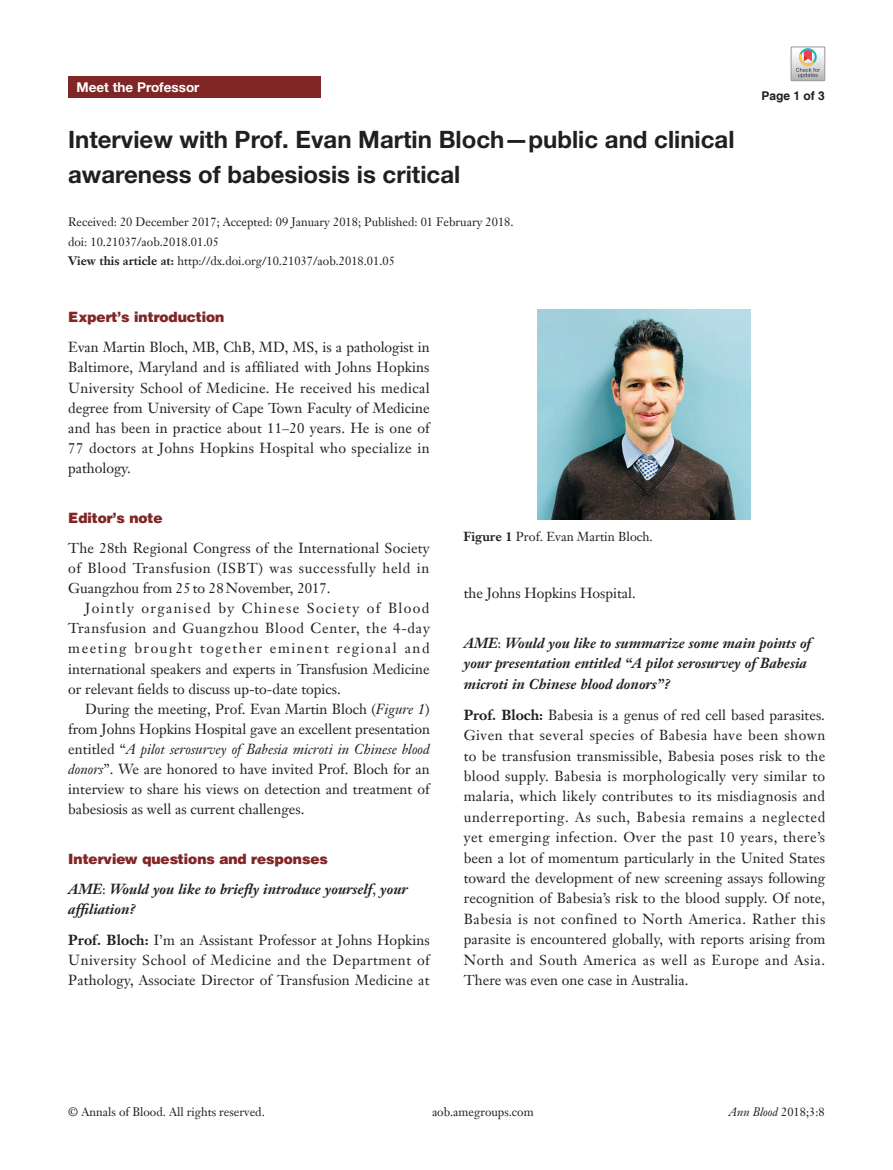
<style>
.page{position:relative;width:893px;height:1170px;background:#fff}
.page>*{position:absolute;margin:0;border:0;box-sizing:border-box;transform-origin:0 0}
.文题{font:700 24px/34.5px "Helvetica Neue LT Pro";color:#231f20}
.t1{font:14.25px/20.1px "Janson Text LT";color:#231f20;text-align:justify}
.二级标题斜体-6_5{font:italic 700 14.25px/20.4px "Janson Text LT";color:#231f20}
.t2{font:900 14.25px "Helvetica";color:#812627}
.t3{font:700 13.5px "Helvetica Neue LT Pro";color:#fff}
.t4{font:12.75px "Janson Text LT";color:#231f20}
.t5{font:12px "Janson Text LT";color:#231f20}
.t6{font:italic 12px "Janson Text LT";color:#231f20}
.t7{font:700 12px "Helvetica";color:#231f20}
.s1{font-weight:700}
.s2{font-style:italic}
.s3{font-weight:400;font-style:normal}
.s4{font-style:normal}
</style>
<div class="page">
<div style="left:68px;top:77px;width:252px;height:21px;background:#812627"></div>
<img style="left:538px;top:310px;width:213px;height:209px">
<svg style="left:791px;top:47px;width:34px;height:34px"></svg>
<p class="t3" style="left:77px;top:79px;width:125px">Meet the Professor</p>
<p class="文题" style="left:68px;top:122px;width:668px">Interview with Prof. Evan Martin Bloch—public and clinical awareness of babesiosis is critical</p>
<p class="t5" style="left:68px;top:215px;width:447px">Received: 20 December 2017; Accepted: 09 January 2018; Published: 01 February 2018.</p>
<p class="t5" style="left:68px;top:234px;width:152px">doi: 10.21037/aob.2018.01.05</p>
<p class="t5" style="left:68px;top:254px;width:328px"><span class="s1">View this article at:</span> http://dx.doi.org/10.21037/aob.2018.01.05</p>
<p class="t7" style="left:762px;top:88px;width:65px">Page 1 of 3</p>
<p class="t2" style="left:68px;top:308px;width:158px">Expert’s introduction</p>
<p class="t1" style="left:68px;top:337px;width:363px">Evan Martin Bloch, MB, ChB, MD, MS, is a pathologist in Baltimore, Maryland and is affiliated with Johns Hopkins University School of Medicine. He received his medical degree from University of Cape Town Faculty of Medicine and has been in practice about 11–20 years. He is one of 77 doctors at Johns Hopkins Hospital who specialize in pathology.</p>
<p class="t2" style="left:68px;top:508px;width:96px">Editor’s note</p>
<p class="t1" style="left:68px;top:538px;width:363px">The 28th Regional Congress of the International Society of Blood Transfusion (ISBT) was successfully held in Guangzhou from 25 to 28 November, 2017.</p>
<p class="t1" style="left:68px;top:598px;width:363px;text-indent:17px">Jointly organised by Chinese Society of Blood Transfusion and Guangzhou Blood Center, the 4-day meeting brought together eminent regional and international speakers and experts in Transfusion Medicine or relevant fields to discuss up-to-date topics.</p>
<p class="t1" style="left:68px;top:698px;width:363px;text-indent:17px">During the meeting, Prof. Evan Martin Bloch (<span class="s2">Figure 1</span>) from Johns Hopkins Hospital gave an excellent presentation entitled “<span class="s2">A pilot serosurvey of Babesia microti in Chinese blood donors</span>”. We are honored to have invited Prof. Bloch for an interview to share his views on detection and treatment of babesiosis as well as current challenges.</p>
<p class="t2" style="left:68px;top:849px;width:261px">Interview questions and responses</p>
<p class="二级标题斜体-6_5" style="left:68px;top:879px;width:341px">AME<span class="s3">:</span> Would you like to briefly introduce yourself<span class="s3">,</span> your affiliation?</p>
<p class="t1" style="left:68px;top:929px;width:363px"><span class="s1">Prof. Bloch:</span> I’m an Assistant Professor at Johns Hopkins University School of Medicine and the Department of Pathology, Associate Director of Transfusion Medicine at</p>
<p class="t4" style="left:463px;top:528px;width:191px"><span class="s1">Figure 1</span> Prof. Evan Martin Bloch.</p>
<p class="t1" style="left:464px;top:582px;width:174px">the Johns Hopkins Hospital.</p>
<p class="二级标题斜体-6_5" style="left:464px;top:632px;width:349px">AME<span class="s3">:</span> Would you like to summarize some main points of your presentation entitled “A pilot serosurvey of Babesia microti in Chinese blood donors”?</p>
<p class="t1" style="left:464px;top:704px;width:363px"><span class="s1">Prof. Bloch:</span> Babesia is a genus of red cell based parasites.<br>Given that several species of Babesia have been shown to be transfusion transmissible, Babesia poses risk to the blood supply. Babesia is morphologically very similar to malaria, which likely contributes to its misdiagnosis and underreporting. As such, Babesia remains a neglected yet emerging infection. Over the past 10 years, there’s been a lot of momentum particularly in the United States toward the development of new screening assays following recognition of Babesia’s risk to the blood supply. Of note, Babesia is not confined to North America. Rather this parasite is encountered globally, with reports arising from North and South America as well as Europe and Asia.<br>There was even one case in Australia.</p>
<p class="t5" style="left:68px;top:1104px;width:198px">© Annals of Blood. All rights reserved.</p>
<p class="t5" style="left:432px;top:1104px;width:103px">aob.amegroups.com</p>
<p class="t6" style="left:729px;top:1104px;width:97px">Ann Blood <span class="s4">2018;3:8</span></p>
</div>
